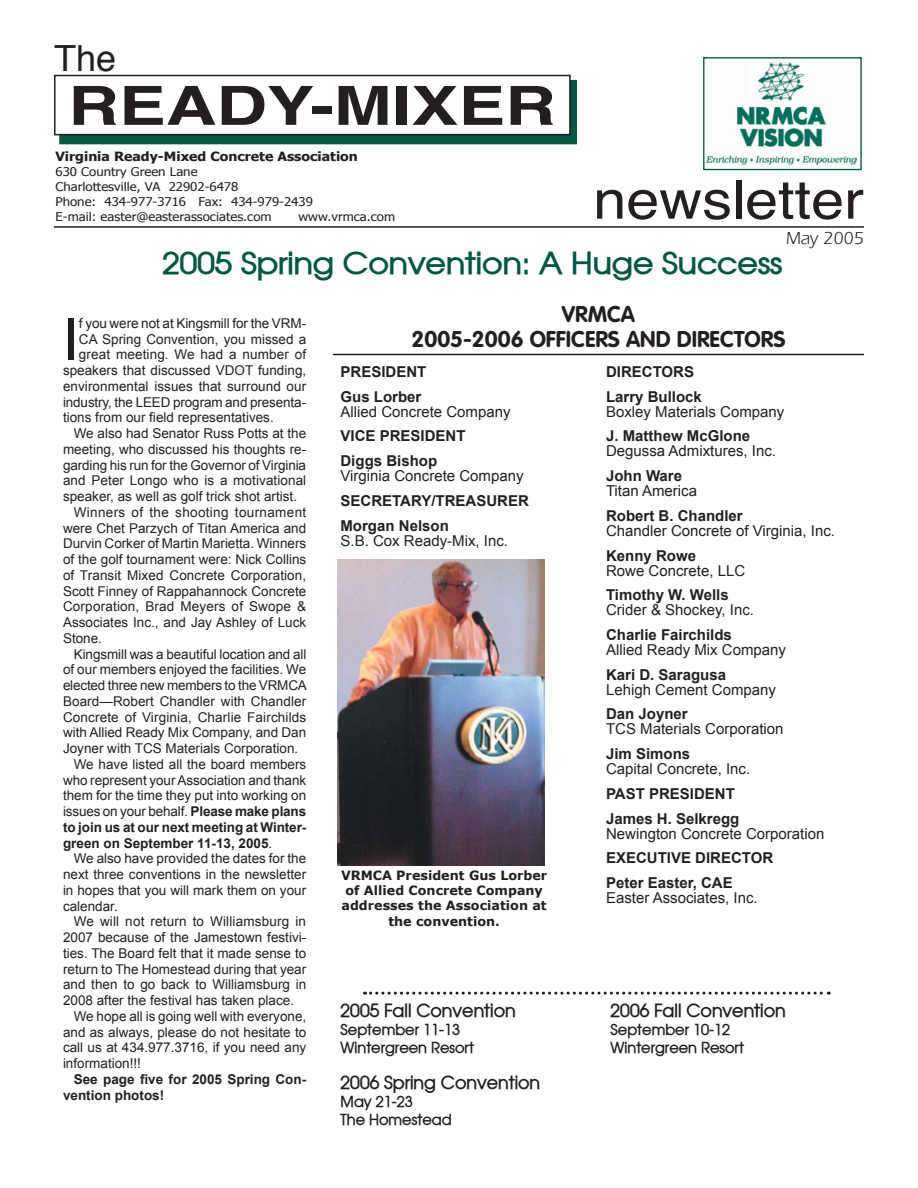
<style>
.page{position:relative;width:918px;height:1188px;background:#fff}
.page>*{position:absolute;margin:0;border:0;box-sizing:border-box;transform-origin:0 0}
.t1{font:57.45px "Arial";color:#231f20}
.t2{font:700 54px "Helvetica";color:#231f20;scale:1.3 1}
.t3{font:54px "Helvetica";color:#231f20;scale:1.1 1}
.t4{font:36px "Helvetica";color:#231f20}
.t5{font:700 30px "Atilla Wide";color:#005842;scale:.9 1}
.t6{font:700 22.5px/24.9px "VAG Rounded";color:#231f20;text-align:center}
.t7{font:700 18px "Atilla";color:#231f20}
.t8{font:18px "Itc Eras";color:#231f20}
.t9{font:15px "Arial";color:#231f20}
.t10{font:700 15px/24.8px "Arial";color:#231f20}
.t11{font:700 15px/18px "Atilla";color:#231f20}
.t12{font:13.5px "Arial";color:#231f20}
.t13{font:700 13.5px/15.8px "Arial";color:#231f20}
.t14{font:13.5px "Arial";letter-spacing:.025em;color:#231f20}
.t15{font:700 12.75px/15.3px "Verdana";color:#231f20;text-align:center}
.t16{font:700 12.75px "Tahoma";color:#231f20;scale:1.1 1}
.t17{font:12px/15px "Tahoma";color:#231f20;scale:1.1 1}
.s1{font-weight:700}
.s2{font-weight:400}
</style>
<div class="page">
<div style="left:60px;top:80px;width:516px;height:64px;background:#005842"></div>
<div style="left:60px;top:80px;width:516px;height:64px;border:1px solid #00622f"></div>
<div style="left:55px;top:76px;width:515px;height:59px;background:#fff"></div>
<div style="left:54px;top:75px;width:517px;height:60px;border:2px solid #231f20"></div>
<hr style="left:54px;top:226px;width:810px;height:2px;background:#231f20">
<div style="left:703px;top:57px;width:159px;height:113px;border:1px solid #005842"></div>
<img style="left:707px;top:63px;width:150px;height:102px">
<hr style="left:333px;top:354px;width:531px;height:1px;background:#231f20">
<svg style="left:365px;top:992px;width:464px;height:3px"></svg>
<img style="left:338px;top:559px;width:206px;height:306px">
<h3 class="t4" style="left:54px;top:34px;width:64px">The</h3>
<h2 class="t2" style="left:68px;top:69px;width:377px">READY-MIXER</h2>
<p class="t16" style="left:56px;top:149px;width:276px">Virginia Ready-Mixed Concrete Association</p>
<p class="t17" style="left:56px;top:164px;width:235px">630 Country Green Lane<br>Charlottesville, VA 22902-6478<br>Phone: 434-977-3716 Fax: 434-979-2439<br>E-mail: easter@easterassociates.com</p>
<p class="t17" style="left:298px;top:209px;width:89px">www.vrmca.com</p>
<h2 class="t3" style="left:593px;top:163px;width:248px">newsletter</h2>
<h3 class="t8" style="left:786px;top:229px;width:80px">May 2005</h3>
<h3 class="t5" style="left:163px;top:243px;width:690px">2005 Spring Convention: A Huge Success</h3>
<h1 class="t1" style="left:63px;top:307px;width:17px">I</h1>
<p class="t12" style="left:79px;top:315px;width:229px">f you were not at Kingsmill for the VRM-</p>
<p class="t12" style="left:79px;top:331px;width:229px">CA Spring Convention, you missed a</p>
<p class="t12" style="left:79px;top:347px;width:229px">great meeting. We had a number of</p>
<p class="t12" style="left:63px;top:363px;width:245px">speakers that discussed VDOT funding,</p>
<p class="t12" style="left:63px;top:378px;width:245px">environmental issues that surround our</p>
<p class="t12" style="left:63px;top:394px;width:245px">industry, the LEED program and presenta-</p>
<p class="t12" style="left:63px;top:410px;width:212px">tions from our field representatives.</p>
<p class="t12" style="left:74px;top:426px;width:234px">We also had Senator Russ Potts at the</p>
<p class="t12" style="left:63px;top:441px;width:245px">meeting, who discussed his thoughts re-</p>
<p class="t12" style="left:63px;top:457px;width:245px">garding his run for the Governor of Virginia</p>
<p class="t12" style="left:63px;top:473px;width:245px">and Peter Longo who is a motivational</p>
<p class="t12" style="left:63px;top:489px;width:236px">speaker, as well as golf trick shot artist.</p>
<p class="t14" style="left:74px;top:504px;width:234px">Winners of the shooting tournament</p>
<p class="t12" style="left:63px;top:520px;width:245px">were Chet Parzych of Titan America and</p>
<p class="t12" style="left:63px;top:536px;width:245px">Durvin Corker of Martin Marietta. Winners</p>
<p class="t12" style="left:63px;top:552px;width:245px">of the golf tournament were: Nick Collins</p>
<p class="t12" style="left:63px;top:567px;width:245px">of Transit Mixed Concrete Corporation,</p>
<p class="t12" style="left:63px;top:583px;width:245px">Scott Finney of Rappahannock Concrete</p>
<p class="t12" style="left:63px;top:599px;width:245px">Corporation, Brad Meyers of Swope &amp;</p>
<p class="t12" style="left:63px;top:615px;width:245px">Associates Inc., and Jay Ashley of Luck</p>
<p class="t12" style="left:63px;top:630px;width:41px">Stone.</p>
<p class="t12" style="left:74px;top:646px;width:234px">Kingsmill was a beautiful location and all</p>
<p class="t12" style="left:63px;top:662px;width:245px">of our members enjoyed the facilities. We</p>
<p class="t12" style="left:63px;top:678px;width:245px">elected three new members to the VRMCA</p>
<p class="t12" style="left:63px;top:694px;width:245px">Board—Robert Chandler with Chandler</p>
<p class="t12" style="left:63px;top:709px;width:245px">Concrete of Virginia, Charlie Fairchilds</p>
<p class="t12" style="left:63px;top:725px;width:245px">with Allied Ready Mix Company, and Dan</p>
<p class="t12" style="left:63px;top:741px;width:237px">Joyner with TCS Materials Corporation.</p>
<p class="t12" style="left:74px;top:757px;width:234px">We have listed all the board members</p>
<p class="t12" style="left:63px;top:772px;width:245px">who represent your Association and thank</p>
<p class="t12" style="left:63px;top:788px;width:245px">them for the time they put into working on</p>
<p class="t12" style="left:63px;top:804px;width:245px">issues on your behalf. <span class="s1">Please make plans</span></p>
<p class="t13" style="left:63px;top:819px;width:245px">to join us at our next meeting at Winter-</p>
<p class="t13" style="left:63px;top:835px;width:211px">green on September 11-13, 2005<span class="s2">.</span></p>
<p class="t12" style="left:74px;top:851px;width:234px">We also have provided the dates for the</p>
<p class="t12" style="left:63px;top:867px;width:245px">next three conventions in the newsletter</p>
<p class="t12" style="left:63px;top:883px;width:245px">in hopes that you will mark them on your</p>
<p class="t12" style="left:63px;top:898px;width:56px">calendar.</p>
<p class="t12" style="left:74px;top:914px;width:234px">We will not return to Williamsburg in</p>
<p class="t12" style="left:63px;top:930px;width:245px">2007 because of the Jamestown festivi-</p>
<p class="t12" style="left:63px;top:946px;width:245px">ties. The Board felt that it made sense to</p>
<p class="t12" style="left:63px;top:961px;width:245px">return to The Homestead during that year</p>
<p class="t12" style="left:63px;top:977px;width:245px">and then to go back to Williamsburg in</p>
<p class="t12" style="left:63px;top:993px;width:233px">2008 after the festival has taken place.</p>
<p class="t12" style="left:74px;top:1009px;width:234px">We hope all is going well with everyone,</p>
<p class="t12" style="left:63px;top:1024px;width:245px">and as always, please do not hesitate to</p>
<p class="t12" style="left:63px;top:1040px;width:245px">call us at 434.977.3716, if you need any</p>
<p class="t12" style="left:63px;top:1056px;width:80px">information!!!</p>
<p class="t13" style="left:63px;top:1071px;width:245px;text-indent:11px">See page five for 2005 Spring Con&shy;vention photos!</p>
<h3 class="t6" style="left:412px;top:302px;width:375px">VRMCA<br>2005-2006 OFFICERS AND DIRECTORS</h3>
<p class="t10" style="left:606px;top:359px;width:97px">DIRECTORS<br>Larry Bullock</p>
<p class="t9" style="left:606px;top:403px;width:180px">Boxley Materials Company</p>
<p class="t10" style="left:606px;top:424px;width:146px">J. Matthew McGlone</p>
<p class="t9" style="left:606px;top:443px;width:172px">Degussa Admixtures, Inc.</p>
<p class="t10" style="left:606px;top:463px;width:78px">John Ware</p>
<p class="t9" style="left:606px;top:482px;width:93px">Titan America</p>
<p class="t10" style="left:606px;top:503px;width:138px">Robert B. Chandler</p>
<p class="t9" style="left:606px;top:522px;width:231px">Chandler Concrete of Virginia, Inc.</p>
<p class="t10" style="left:606px;top:543px;width:92px">Kenny Rowe</p>
<p class="t9" style="left:606px;top:562px;width:141px">Rowe Concrete, LLC</p>
<p class="t10" style="left:606px;top:583px;width:124px">Timothy W. Wells</p>
<p class="t9" style="left:606px;top:602px;width:150px">Crider &amp; Shockey, Inc.</p>
<p class="t10" style="left:606px;top:622px;width:127px">Charlie Fairchilds</p>
<p class="t9" style="left:606px;top:641px;width:182px">Allied Ready Mix Company</p>
<p class="t10" style="left:606px;top:662px;width:122px">Kari D. Saragusa</p>
<p class="t9" style="left:606px;top:681px;width:172px">Lehigh Cement Company</p>
<p class="t10" style="left:606px;top:702px;width:83px">Dan Joyner</p>
<p class="t9" style="left:606px;top:721px;width:179px">TCS Materials Corporation</p>
<p class="t10" style="left:606px;top:741px;width:86px">Jim Simons</p>
<p class="t9" style="left:606px;top:760px;width:146px">Capital Concrete, Inc.</p>
<p class="t10" style="left:606px;top:781px;width:135px">PAST PRESIDENT<br>James H. Selkregg</p>
<p class="t9" style="left:606px;top:825px;width:220px">Newington Concrete Corporation</p>
<p class="t10" style="left:606px;top:846px;width:169px">EXECUTIVE DIRECTOR<br>Peter Easter, CAE</p>
<p class="t9" style="left:606px;top:889px;width:153px">Easter Associates, Inc.</p>
<p class="t10" style="left:341px;top:359px;width:87px">PRESIDENT<br>Gus Lorber</p>
<p class="t9" style="left:341px;top:403px;width:172px">Allied Concrete Company</p>
<p class="t10" style="left:341px;top:424px;width:127px">VICE PRESIDENT<br>Diggs Bishop</p>
<p class="t9" style="left:341px;top:467px;width:185px">Virginia Concrete Company</p>
<p class="t10" style="left:341px;top:488px;width:190px">SECRETARY/TREASURER<br>Morgan Nelson</p>
<p class="t9" style="left:341px;top:532px;width:169px">S.B. Cox Ready-Mix, Inc.</p>
<p class="t15" style="left:341px;top:867px;width:208px">VRMCA President Gus Lorber of Allied Concrete Company addresses the Association at the convention.</p>
<h3 class="t7" style="left:341px;top:999px;width:177px">2005 Fall Convention</h3>
<h3 class="t7" style="left:611px;top:999px;width:177px">2006 Fall Convention</h3>
<p class="t11" style="left:341px;top:1020px;width:121px">September 11-13</p>
<p class="t11" style="left:611px;top:1020px;width:121px">September 10-12</p>
<p class="t11" style="left:341px;top:1038px;width:135px">Wintergreen Resort</p>
<p class="t11" style="left:611px;top:1038px;width:135px">Wintergreen Resort</p>
<h3 class="t7" style="left:341px;top:1071px;width:201px">2006 Spring Convention</h3>
<p class="t11" style="left:341px;top:1092px;width:113px">May 21-23<br>The Homestead</p>
</div>
